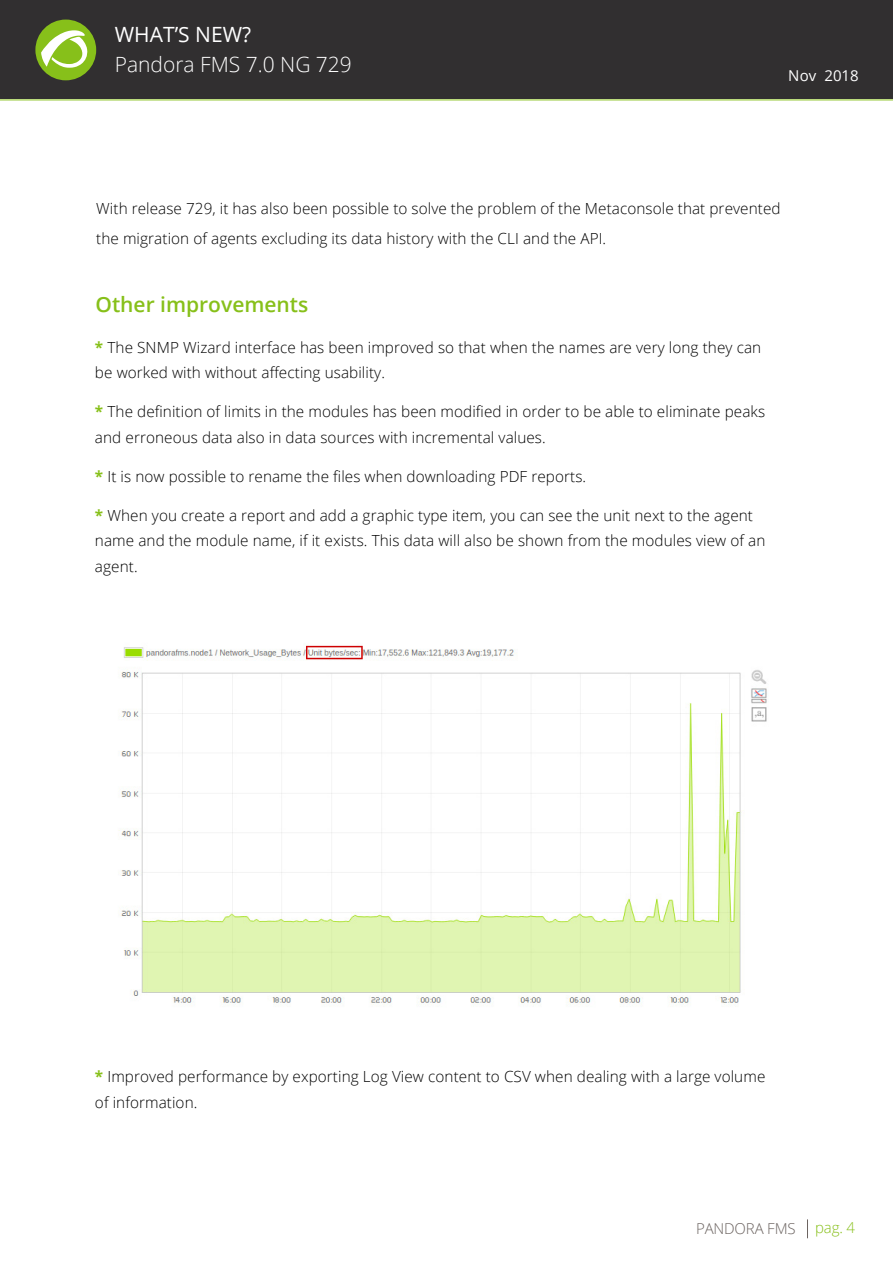
<style>
.page{position:relative;width:893px;height:1263px;background:#fff}
.page>*{position:absolute;margin:0;border:0;box-sizing:border-box;transform-origin:0 0}
.t1{font:300 21px "Open Sans";color:#fff}
.t2{font:600 21px "Open Sans";color:#87c01a}
.t3{font:21px "Open Sans";color:#fff}
.t4{font:300 15.3px/25.5px "Open Sans";letter-spacing:.005em;color:#000}
.t5{font:300 15px "Open Sans";letter-spacing:-.01em;color:#6b6360}
.t6{font:15px "Open Sans";letter-spacing:.005em;color:#fff}
.t7{font:300 15px "Open Sans";color:#87c01a}
.s1{font-weight:700;color:#87c01a}
</style>
<div class="page">
<div style="left:0;top:0;width:893px;height:99px;background:#312f30"></div>
<svg style="left:807px;top:1219px;width:1px;height:19px"></svg>
<div style="left:35px;top:20px;width:61px;height:60px;background:#87c01a;border-radius:50%"></div>
<svg style="left:41px;top:30px;width:47px;height:38px"></svg>
<hr style="left:0;top:100px;width:893px;height:1px;background:#87c01a">
<img style="left:118px;top:645px;width:649px;height:362px">
<h1 class="t3" style="left:115px;top:20px;width:138px">WHAT’S NEW?</h1>
<h1 class="t1" style="left:115px;top:50px;width:239px">Pandora FMS 7.0 NG 729</h1>
<p class="t6" style="left:788px;top:65px;width:72px">Nov 2018</p>
<p class="t4" style="left:96px;top:193px;width:686px;line-height:30px">With release 729, it has also been possible to solve the problem of the Metaconsole that prevented the migration of agents excluding its data history with the CLI and the API.</p>
<p class="t2" style="left:96px;top:290px;width:214px">Other improvements</p>
<p class="t4" style="left:95px;top:334px;width:668px"><span class="s1">*</span> The SNMP Wizard interface has been improved so that when the names are very long they can be worked with without affecting usability.</p>
<p class="t4" style="left:95px;top:399px;width:672px"><span class="s1">*</span> The definition of limits in the modules has been modified in order to be able to eliminate peaks and erroneous data also in data sources with incremental values.</p>
<p class="t4" style="left:95px;top:463px;width:493px"><span class="s1">*</span> It is now possible to rename the files when downloading PDF reports.</p>
<p class="t4" style="left:95px;top:502px;width:672px"><span class="s1">*</span> When you create a report and add a graphic type item, you can see the unit next to the agent name and the module name, if it exists. This data will also be shown from the modules view of an agent.</p>
<p class="t4" style="left:95px;top:1063px;width:672px"><span class="s1">*</span> Improved performance by exporting Log View content to CSV when dealing with a large volume of information.</p>
<p class="t5" style="left:696px;top:1218px;width:101px">PANDORA FMS</p>
<p class="t7" style="left:815px;top:1217px;width:42px">pag. 4</p>
</div>
